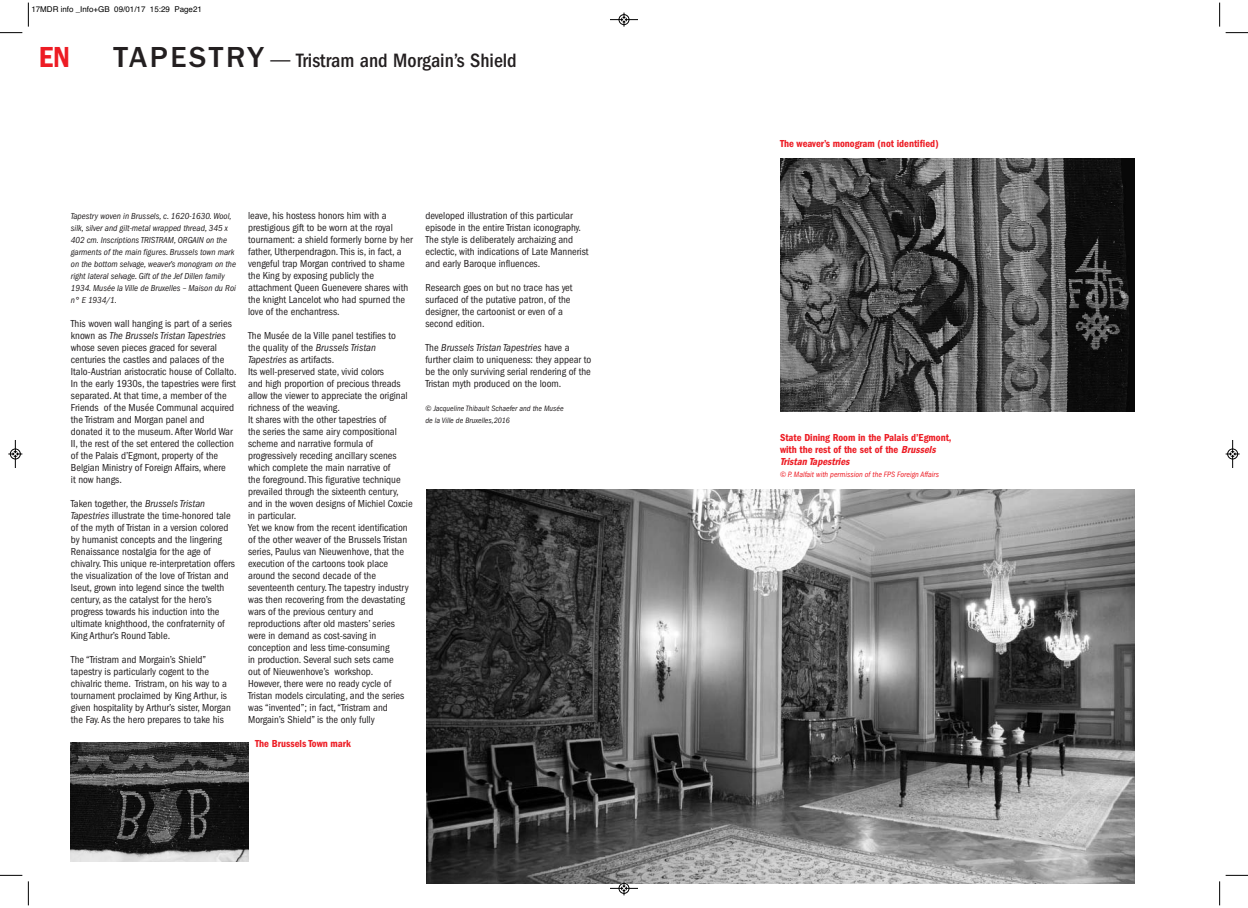
<style>
.page{position:relative;width:1248px;height:908px;background:#fff}
.page>*{position:absolute;margin:0;border:0;box-sizing:border-box;transform-origin:0 0}
.t1{font:600 condensed 30px "Franklin Gothic";color:#ed1c24}
.t2{font:500 condensed 20px "Franklin Gothic";color:#231f20}
.t3{font:condensed 10.5px/12px "Franklin Gothic";color:#231f20}
.t4{font:600 condensed 10.5px/12px "Franklin Gothic";color:#ed1c24}
.t5{font:italic condensed 9px/12px "Franklin Gothic";color:#231f20}
.t6{font:italic condensed 8px/12px "Franklin Gothic";color:#231f20}
.t7{font:italic condensed 8px "Franklin Gothic";color:#ed1c24}
.t8{font:8px "Helvetica";color:#000}
.s1{font-stretch:normal;font-size:30px}
.s2{font-family:"Mrs Eaves Roman";font-weight:400;font-stretch:normal;font-size:30px}
.s3{font-style:italic}
</style>
<div class="page">
<img style="left:71px;top:742px;width:177px;height:118px">
<img style="left:780px;top:159px;width:354px;height:252px">
<img style="left:426px;top:489px;width:708px;height:394px">
<svg style="left:28px;top:3px;width:1px;height:24px"></svg>
<svg style="left:0;top:32px;width:22px;height:1px"></svg>
<svg style="left:1219px;top:3px;width:28px;height:30px"></svg>
<svg style="left:28px;top:881px;width:1px;height:23px"></svg>
<svg style="left:0;top:874px;width:22px;height:1px"></svg>
<svg style="left:1219px;top:874px;width:28px;height:30px"></svg>
<svg style="left:610px;top:13px;width:28px;height:14px"></svg>
<svg style="left:610px;top:880px;width:28px;height:14px"></svg>
<svg style="left:8px;top:440px;width:14px;height:28px"></svg>
<svg style="left:1225px;top:440px;width:14px;height:28px"></svg>
<p class="t8" style="left:31px;top:6px;width:172px">17MDR info _Info+GB 09/01/17 15:29 Page21</p>
<h1 class="t1" style="left:39px;top:47px;width:33px">EN</h1>
<h2 class="t2" style="left:113px;top:54px;width:405px"><span class="s1">TAPESTRY</span> <span class="s2">—</span> Tristram and Morgain’s Shield</h2>
<p class="t5" style="left:71px;top:210px;width:167px">Tapestry woven in Brussels, c. 1620-1630. Wool, silk, silver and gilt-metal wrapped thread, 345 x 402 cm. Inscriptions TRISTRAM, ORGAIN on the garments of the main figure s. Brussels town mark on the bottom selvage, weaver’s monogram on the right lateral selvage. Gift of the Jef Dillen family 1934. Musée la Ville de Bruxelles – Maison du Roi n° E 1934/1.</p>
<p class="t3" style="left:71px;top:318px;width:167px">This woven wall hanging is part of a series known as <span class="s3">The Brussels Tristan Tapestries </span>whose seven pieces graced for several centuries the castles and palaces of the Italo-Austrian aristocratic house of Collalto.<br>In the early 1930s, the tapestries were first separated. At that time, a member of the Friends of the Musée Communal acquired the Tristram and Morgan panel and donated it to the museum. After World War II, the rest of the set entered the collection of the Palais d’Egmont, property of the Belgian Ministry of Foreign Affairs, where<br>it now hangs.</p>
<p class="t3" style="left:71px;top:498px;width:166px">Taken together, the <span class="s3">Brussels Tristan Tapestries</span> illustrate the time-honored tale of the myth of Tristan in a version colored by humanist concepts and the lingering Renaissance nostalgia for the age of chivalry. This unique re-interpretation offers the visualization of the love of Tristan and Iseut, grown into legend since the twelth century, as the catalyst for the hero’s progress towards his induction into the ultimate knighthood, the confraternity of King Arthur’s Round Table.</p>
<p class="t3" style="left:71px;top:654px;width:161px">The “Tristram and Morgain’s Shield” tapestry is particularly cogent to the chivalric theme. Tristram, on his way to a tournament proclaimed by King Arthur, is given hospitality by Arthur’s sister, Morgan the Fay. As the hero prepares to take his</p>
<p class="t3" style="left:248px;top:210px;width:166px">leave, his hostess honors him with a prestigious gift to be worn at the royal tournament: a shield formerly borne by her father, Utherpendragon. This is, in fact, a vengeful trap Morgan contrived to shame the King by exposing publicly the attachment Queen Guenevere shares with the knight Lancelot who had spurned the love of the enchantress.</p>
<p class="t3" style="left:248px;top:330px;width:166px">The Musée de la Ville panel testifies to<br>the quality of the <span class="s3">Brussels Tristan Tapestries</span> as artifacts.<br>Its well-preserved state, vivid colors<br>and high proportion of precious threads allow the viewer to appreciate the original richness of the weaving.<br>It shares with the other tapestries of<br>the series the same airy compositional scheme and narrative formula of progressively receding ancillary scenes which complete the main narrative of<br>the foreground. This figurative technique prevailed through the sixteenth century, and in the woven designs of Michiel Coxcie in particular.<br>Yet we know from the recent identification of the other weaver of the Brussels Tristan series, Paulus van Nieuwenhove, that the execution of the cartoons took place around the second decade of the seventeenth century. The tapestry industry was then recovering from the devastating wars of the previous century and reproductions after old masters’ series were in demand as cost-saving in conception and less time-consuming<br>in production. Several such sets came<br>out of Nieuwenhove’s workshop.<br>However, there were no ready cycle of Tristan models circulating, and the series was “invented”; in fact, “Tristram and Morgain’s Shield” is the only fully</p>
<p class="t4" style="left:255px;top:738px;width:97px">The Brussels Town mark</p>
<p class="t3" style="left:425px;top:210px;width:164px">developed illustration of this particular episode in the entire Tristan iconography.<br>The style is deliberately archaizing and eclectic, with indications of Late Mannerist and early Baroque influences.</p>
<p class="t3" style="left:425px;top:282px;width:149px">Research goes on but no trace has yet surfaced of the putative patron, of the designer, the cartoonist or even of a second edition.</p>
<p class="t3" style="left:425px;top:342px;width:167px">The <span class="s3">Brussels Tristan Tapestries</span> have a further claim to uniqueness: they appear to be the only surviving serial rendering of the Tristan myth produced on the loom.</p>
<p class="t6" style="left:425px;top:403px;width:140px">© Jacqueline Thibault Schaefer and the Musée de la Ville de Bruxelles,2016</p>
<p class="t4" style="left:780px;top:138px;width:160px">The weaver’s monogram (not identified)</p>
<p class="t4" style="left:780px;top:432px;width:173px">State Dining Room in the Palais d’Egmont, with the rest of the set of the <span class="s3">Brussels<br>Tristan Tapestries</span></p>
<p class="t7" style="left:780px;top:471px;width:161px">© P. Malfait with permission of the FPS Foreign Affairs</p>
</div>
